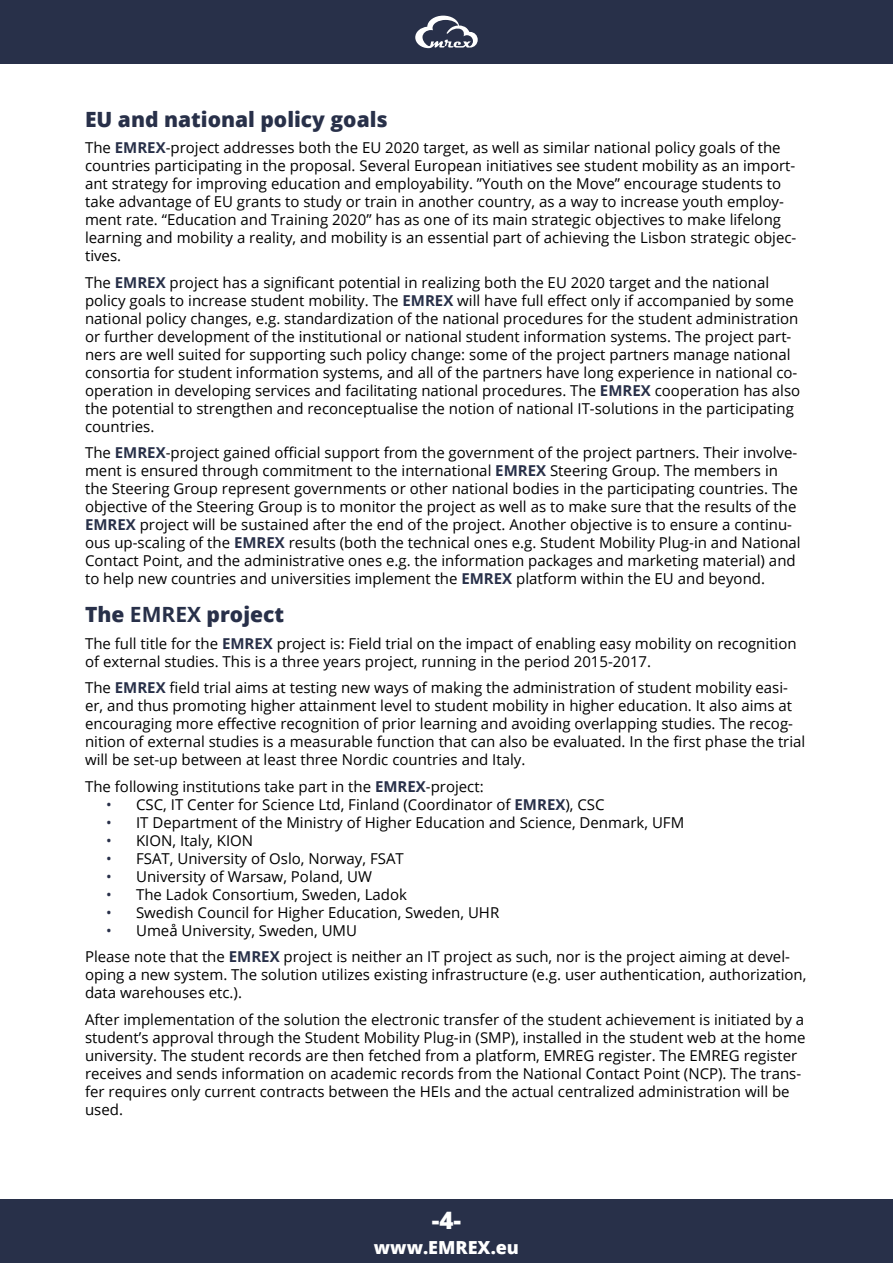
<style>
.page{position:relative;width:893px;height:1263px;background:#fff}
.page>*{position:absolute;margin:0;border:0;box-sizing:border-box;transform-origin:0 0}
.t1{font:800 24px "Open Sans";color:#fff}
.t2{font:800 21px "Open Sans";color:#283049}
.t3{font:800 18px "Open Sans";color:#fff}
.t4{font:15px/18px "Open Sans";color:#000}
.s1{font-weight:700;color:#283049}
.s2{font-weight:700}
.s3{color:#283049}
</style>
<div class="page">
<div style="left:0;top:1199px;width:893px;height:64px;background:#283049"></div>
<div style="left:0;top:0;width:893px;height:64px;background:#283049"></div>
<svg style="left:415px;top:16px;width:63px;height:32px"></svg>
<h2 class="t2" style="left:85px;top:103px;width:304px">EU and national policy goals</h2>
<p class="t4" style="left:85px;top:138px;width:713px">The <span class="s1">EMREX</span>-project addresses both the EU 2020 target, as well as similar national policy goals of the countries participating in the proposal. Several European initiatives see student mobility as an import&shy;ant strategy for improving education and employability. ”Youth on the Move” encourage students to take advantage of EU grants to study or train in another country, as a way to increase youth employ&shy;ment rate. “Education and Training 2020” has as one of its main strategic objectives to make lifelong learning and mobility a reality, and mobility is an essential part of achieving the Lisbon strategic objec&shy;tives.</p>
<p class="t4" style="left:85px;top:273px;width:717px">The <span class="s1">EMREX</span> project has a significant potential in realizing both the EU 2020 target and the national policy goals to increase student mobility. The <span class="s1">EMREX</span> will have full effect only if accompanied by some national policy changes, e.g. standardization of the national procedures for the student administration or further development of the institutional or national student information systems. The project part&shy;ners are well suited for supporting such policy change: some of the project partners manage national consortia for student information systems, and all of the partners have long experience in national co&shy;operation in developing services and facilitating national procedures. The <span class="s1">EMREX</span> cooperation has also the potential to strengthen and reconceptualise the notion of national IT-solutions in the participating countries.</p>
<p class="t4" style="left:85px;top:443px;width:717px">The <span class="s1">EMREX</span>-project gained official support from the government of the project partners. Their involve&shy;ment is ensured through commitment to the international <span class="s1">EMREX</span> Steering Group. The members in the Steering Group represent governments or other national bodies in the participating countries. The objective of the Steering Group is to monitor the project as well as to make sure that the results of the <span class="s1">EMREX</span> project will be sustained after the end of the project. Another objective is to ensure a continu&shy;ous up-scaling of the <span class="s1">EMREX</span> results (both the technical ones e.g. Student Mobility Plug-in and National Contact Point, and the administrative ones e.g. the information packages and marketing material) and to help new countries and universities implement the <span class="s1">EMREX</span> platform within the EU and beyond.</p>
<h2 class="t2" style="left:85px;top:598px;width:201px">The <span class="s2">EMREX</span> project</h2>
<p class="t4" style="left:85px;top:634px;width:713px">The full title for the <span class="s1">EMREX</span> project is: Field trial on the impact of enabling easy mobility on recognition of external studies. This is a three years project, running in the period 2015-2017.</p>
<p class="t4" style="left:85px;top:678px;width:722px">The <span class="s1">EMREX</span> field trial aims at testing new ways of making the administration of student mobility easi&shy;er, and thus promoting higher attainment level to student mobility in higher education. It also aims at encouraging more effective recognition of prior learning and avoiding overlapping studies. The recog&shy;nition of external studies is a measurable function that can also be evaluated. In the first phase the trial will be set-up between at least three Nordic countries and Italy.</p>
<p class="t4" style="left:85px;top:777px;width:400px">The following institutions take part in the <span class="s1">EMREX</span>-project:</p>
<p class="t4" style="left:106px;top:795px;width:500px"><span class="s3">•</span> CSC, IT Center for Science Ltd, Finland (Coordinator of <span class="s1">EMREX</span>), CSC</p>
<p class="t4" style="left:106px;top:813px;width:579px"><span class="s3">•</span> IT Department of the Ministry of Higher Education and Science, Denmark, UFM</p>
<p class="t4" style="left:106px;top:831px;width:148px"><span class="s3">•</span> KION, Italy, KION</p>
<p class="t4" style="left:106px;top:849px;width:299px"><span class="s3">•</span> FSAT, University of Oslo, Norway, FSAT</p>
<p class="t4" style="left:106px;top:867px;width:267px"><span class="s3">•</span> University of Warsaw, Poland, UW</p>
<p class="t4" style="left:106px;top:885px;width:302px"><span class="s3">•</span> The Ladok Consortium, Sweden, Ladok</p>
<p class="t4" style="left:106px;top:903px;width:394px"><span class="s3">•</span> Swedish Council for Higher Education, Sweden, UHR</p>
<p class="t4" style="left:85px;top:916px;width:706px;line-height:26.5px;text-indent:21px"><span class="s3">•</span> Umeå University, Sweden, UMU<br>Please note that the <span class="s1">EMREX</span> project is neither an IT project as such, nor is the project aiming at devel-</p>
<p class="t4" style="left:85px;top:965px;width:723px">oping a new system. The solution utilizes existing infrastructure (e.g. user authentication, authorization, data warehouses etc.).</p>
<p class="t4" style="left:85px;top:1010px;width:722px">After implementation of the solution the electronic transfer of the student achievement is initiated by a student’s approval through the Student Mobility Plug-in (SMP), installed in the student web at the home university. The student records are then fetched from a platform, EMREG register. The EMREG register receives and sends information on academic records from the National Contact Point (NCP). The trans&shy;fer requires only current contracts between the HEIs and the actual centralized administration will be used.</p>
<h1 class="t1" style="left:432px;top:1202px;width:31px">-4-</h1>
<p class="t3" style="left:374px;top:1233px;width:147px">www.EMREX.eu</p>
</div>
